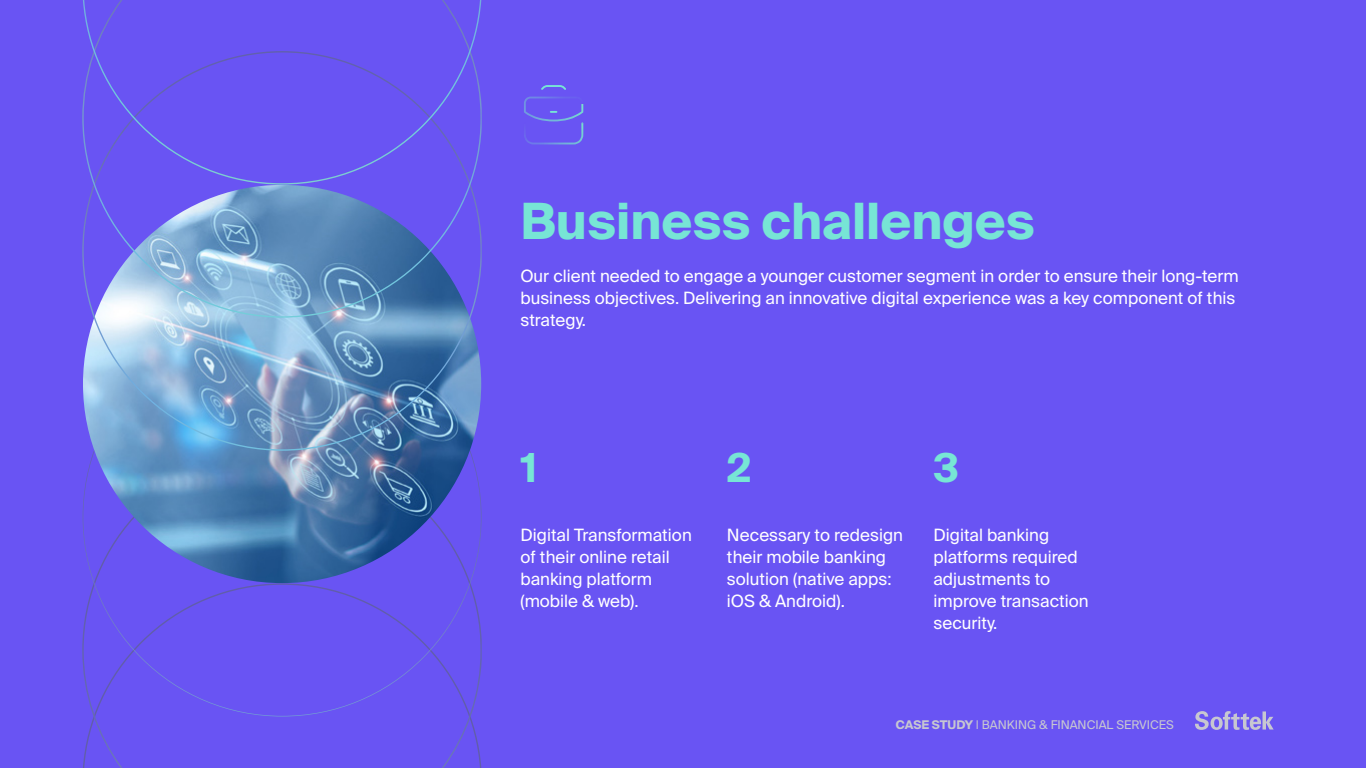
<style>
.page{position:relative;width:1366px;height:768px;background:#6954f3}
.page>*{position:absolute;margin:0;border:0;box-sizing:border-box;transform-origin:0 0}
.t1{font:700 50px "Suisse Intl";color:#77e5d5}
.t2{font:700 40px "Suisse Intl";color:#77e5d5}
.t3{font:17px/22px "Suisse Intl";color:#fff}
.t4{font:12px "Suisse Intl";color:#c7c7d1}
.s1{font-weight:700}
</style>
<div class="page">
<svg style="left:83px;top:451px;width:399px;height:266px"></svg>
<img style="left:83px;top:185px;width:398px;height:398px;border-radius:199px">
<svg style="left:83px;top:318px;width:399px;height:133px;background:#749ec9"></svg>
<svg style="left:82px;top:0;width:400px;height:318px"></svg>
<svg style="left:83px;top:0;width:398px;height:185px"></svg>
<svg style="left:1195px;top:711px;width:79px;height:19px"></svg>
<svg style="left:541px;top:85px;width:25px;height:5px"></svg>
<svg style="left:524px;top:97px;width:59px;height:47px"></svg>
<p class="t1" style="left:521px;top:192px;width:516px">Business challenges</p>
<p class="t3" style="left:521px;top:265px;width:720px">Our client needed to engage a younger customer segment in order to ensure their long-term business objectives. Delivering an innovative digital experience was a key component of this strategy.</p>
<p class="t2" style="left:521px;top:445px;width:18px">1</p>
<p class="t2" style="left:727px;top:445px;width:26px">2</p>
<p class="t2" style="left:933px;top:445px;width:27px">3</p>
<p class="t3" style="left:521px;top:524px;width:173px">Digital Transformation of their online retail banking platform (mobile &amp; web).</p>
<p class="t3" style="left:727px;top:524px;width:177px">Necessary to redesign their mobile banking solution (native apps: iOS &amp; Android).</p>
<p class="t3" style="left:933px;top:524px;width:157px">Digital banking platforms required adjustments to improve transaction security.</p>
<p class="t4" style="left:896px;top:718px;width:279px"><span class="s1">CASE STUDY</span> | BANKING &amp; FINANCIAL SERVICES</p>
</div>
